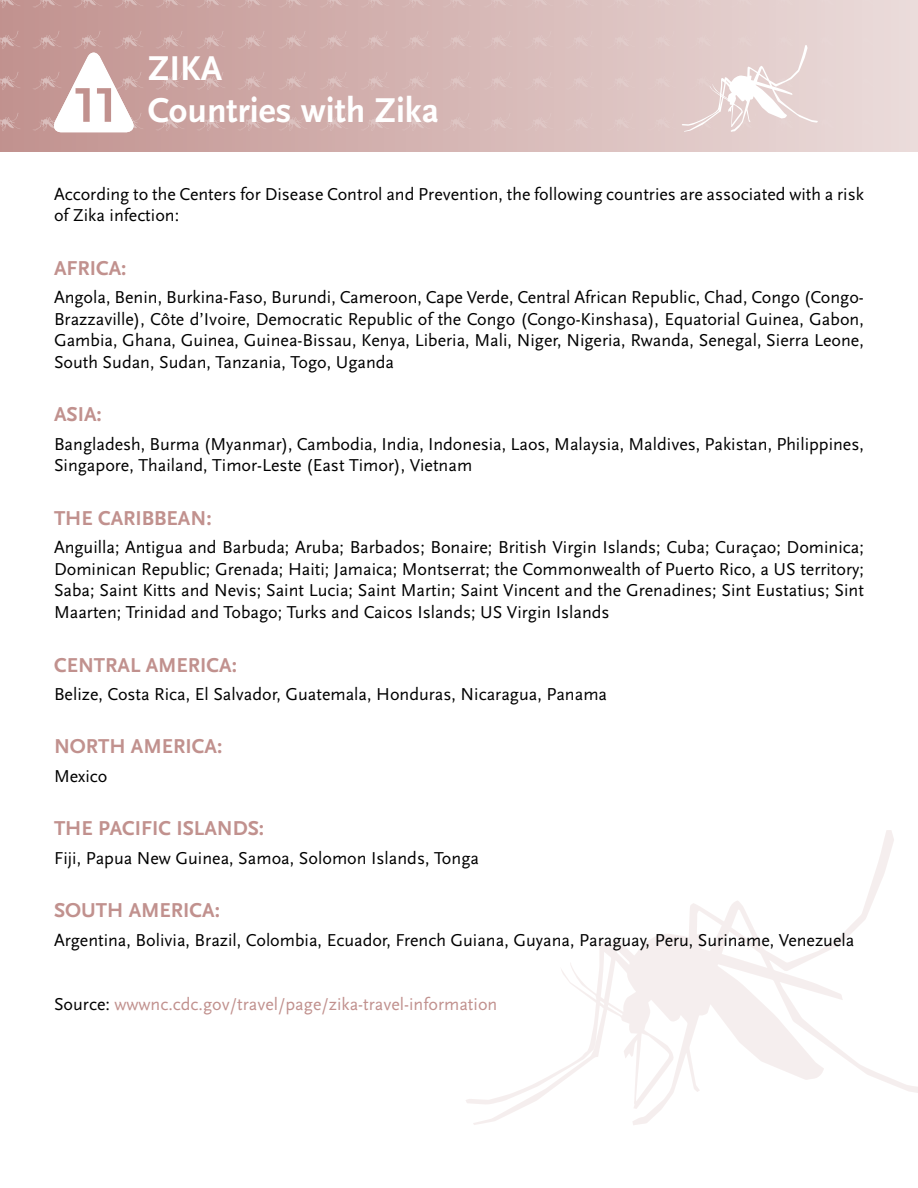
<style>
.page{position:relative;width:918px;height:1188px;background:#fff}
.page>*{position:absolute;margin:0;border:0;box-sizing:border-box;transform-origin:0 0}
.t1{font:700 51px "Scala Sans LF";color:#c1918e}
.t2{font:700 36px/42px "Scala Sans LF";color:#fff}
.t3{font:700 21px "Scala Sans LF";color:#c1918e}
.t4{font:18px/21.6px "Scala Sans LF";color:#000}
.t5{font:18px "Scala Sans LF";color:#c1918e}
.s1{color:#000}
</style>
<div class="page">
<svg style="left:466px;top:830px;width:452px;height:295px"></svg>
<div style="left:0;top:0;width:918px;height:152px;background:linear-gradient(to right,#c29491,#ebdbda)"></div>
<svg style="left:682px;top:45px;width:136px;height:87px;background:#e7d5d4"></svg>
<svg style="left:53px;top:53px;width:81px;height:79px"></svg>
<h1 class="t1" style="left:71px;top:79px;width:48px">11</h1>
<h2 class="t2" style="left:148px;top:49px;width:292px">ZIKA<br>Countries with Zika</h2>
<p class="t4" style="left:54px;top:183px;width:811px">According to the Centers for Disease Control and Prevention, the following countries are associated with a risk of Zika infection:</p>
<p class="t3" style="left:54px;top:257px;width:74px">AFRICA:</p>
<p class="t4" style="left:54px;top:287px;width:811px;text-align:justify">Angola, Benin, Burkina-Faso, Burundi, Cameroon, Cape Verde, Central African Republic, Chad, Congo (Congo-Brazzaville), Côte d’Ivoire, Democratic Republic of the Congo (Congo-Kinshasa), Equatorial Guinea, Gabon, Gambia, Ghana, Guinea, Guinea-Bissau, Kenya, Liberia, Mali, Niger, Nigeria, Rwanda, Senegal, Sierra Leone, South Sudan, Sudan, Tanzania, Togo, Uganda</p>
<p class="t3" style="left:54px;top:403px;width:49px">ASIA:</p>
<p class="t4" style="left:54px;top:433px;width:812px">Bangladesh, Burma (Myanmar), Cambodia, India, Indonesia, Laos, Malaysia, Maldives, Pakistan, Philippines,<br>Singapore, Thailand, Timor-Leste (East Timor), Vietnam</p>
<p class="t3" style="left:54px;top:507px;width:159px">THE CARIBBEAN:</p>
<p class="t4" style="left:54px;top:537px;width:811px;text-align:justify">Anguilla; Antigua and Barbuda; Aruba; Barbados; Bonaire; British Virgin Islands; Cuba; Curaçao; Dominica; Dominican Republic; Grenada; Haiti; Jamaica; Montserrat; the Commonwealth of Puerto Rico, a US territory; Saba; Saint Kitts and Nevis; Saint Lucia; Saint Martin; Saint Vincent and the Grenadines; Sint Eustatius; Sint Maarten; Trinidad and Tobago; Turks and Caicos Islands; US Virgin Islands</p>
<p class="t3" style="left:54px;top:653px;width:184px">CENTRAL AMERICA:</p>
<p class="t4" style="left:54px;top:684px;width:555px">Belize, Costa Rica, El Salvador, Guatemala, Honduras, Nicaragua, Panama</p>
<p class="t3" style="left:54px;top:735px;width:170px">NORTH AMERICA:</p>
<p class="t4" style="left:54px;top:766px;width:55px">Mexico</p>
<p class="t3" style="left:54px;top:817px;width:212px">THE PACIFIC ISLANDS:</p>
<p class="t4" style="left:54px;top:847px;width:427px">Fiji, Papua New Guinea, Samoa, Solomon Islands, Tonga</p>
<p class="t3" style="left:54px;top:899px;width:167px">SOUTH AMERICA:</p>
<p class="t4" style="left:54px;top:929px;width:802px">Argentina, Bolivia, Brazil, Colombia, Ecuador, French Guiana, Guyana, Paraguay, Peru, Suriname, Venezuela</p>
<p class="t5" style="left:54px;top:995px;width:445px"><span class="s1">Source:</span> wwwnc.cdc.gov/travel/page/zika-travel-information</p>
</div>
